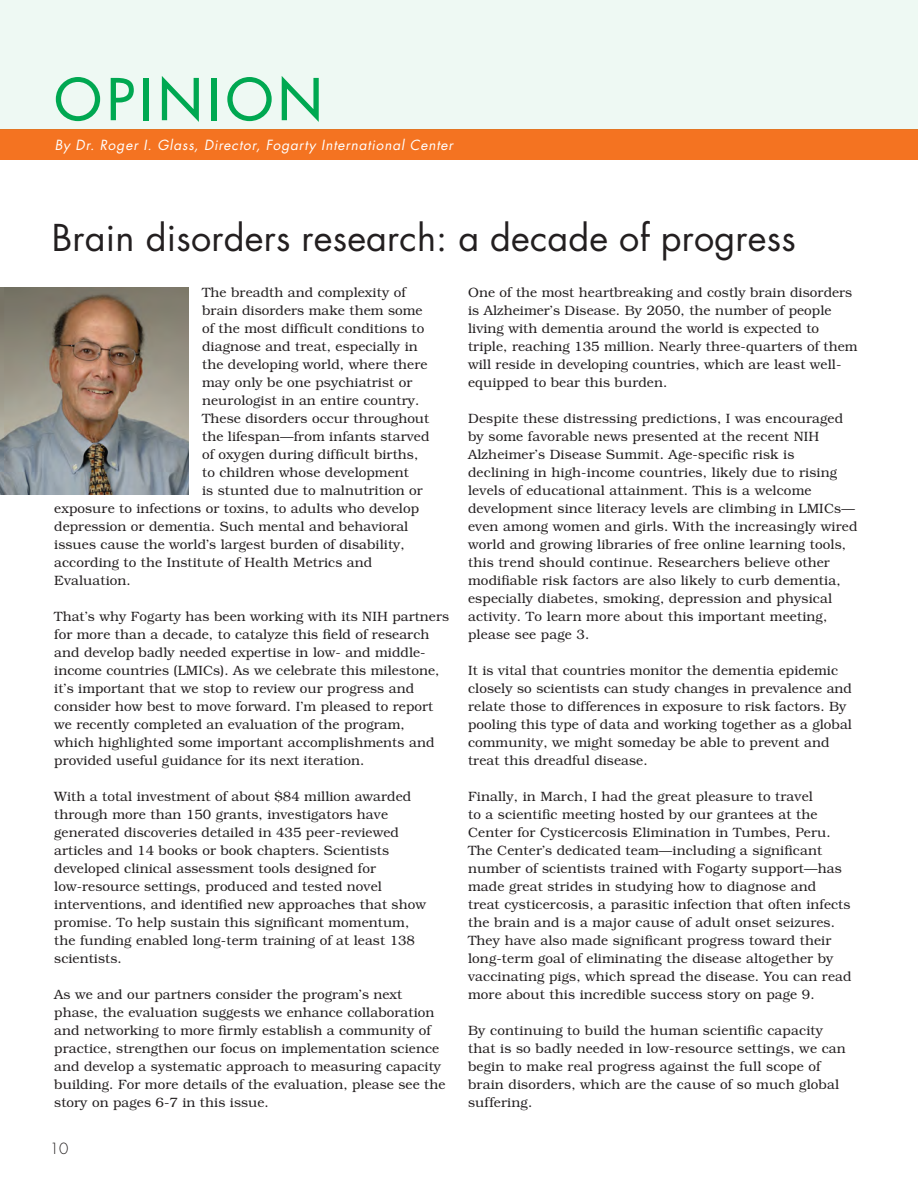
<style>
.page{position:relative;width:918px;height:1188px;background:#fff}
.page>*{position:absolute;margin:0;border:0;box-sizing:border-box;transform-origin:0 0}
.t1{font:500 56.1px "Futura Std";letter-spacing:.095em;color:#00a851}
.t2{font:36px "Futura Std";letter-spacing:.005em;color:#231f20}
.t3{font:300 15px "Futura Std";color:#231f20}
.t4{font:italic 13.65px "Futura Std";letter-spacing:.065em;color:#fff}
.t5{font:300 13.5px/18px "Bookman Std";letter-spacing:.005em;color:#231f20}
</style>
<div class="page">
<div style="left:0;top:129px;width:918px;height:31px;background:#f47321"></div>
<div style="left:0;top:0;width:918px;height:129px;background:#eef9f3"></div>
<img style="left:0;top:288px;width:189px;height:206px">
<h1 class="t1" style="left:55px;top:64px;width:269px">OPINION</h1>
<p class="t4" style="left:55px;top:136px;width:400px">By Dr. Roger I. Glass, Director, Fogarty International Center</p>
<h1 class="t2" style="left:52px;top:215px;width:745px">Brain disorders research: a decade of progress</h1>
<p class="t5" style="left:202px;top:284px;width:205px">The breadth and complexity of</p>
<p class="t5" style="left:202px;top:302px;width:222px">brain disorders make them some</p>
<p class="t5" style="left:202px;top:320px;width:224px">of the most difficult conditions to</p>
<p class="t5" style="left:202px;top:338px;width:217px">diagnose and treat, especially in</p>
<p class="t5" style="left:202px;top:356px;width:227px">the developing world, where there</p>
<p class="t5" style="left:202px;top:374px;width:212px">may only be one psychiatrist or</p>
<p class="t5" style="left:202px;top:392px;width:219px">neurologist in an entire country.</p>
<p class="t5" style="left:202px;top:410px;width:229px">These disorders occur throughout</p>
<p class="t5" style="left:202px;top:428px;width:229px">the lifespan—from infants starved</p>
<p class="t5" style="left:202px;top:446px;width:218px">of oxygen during difficult births,</p>
<p class="t5" style="left:202px;top:464px;width:208px">to children whose development</p>
<p class="t5" style="left:202px;top:482px;width:222px">is stunted due to malnutrition or</p>
<p class="t5" style="left:54px;top:500px;width:366px">exposure to infections or toxins, to adults who develop</p>
<p class="t5" style="left:54px;top:518px;width:356px">depression or dementia. Such mental and behavioral</p>
<p class="t5" style="left:54px;top:536px;width:352px">issues cause the world’s largest burden of disability,</p>
<p class="t5" style="left:54px;top:554px;width:320px">according to the Institute of Health Metrics and</p>
<p class="t5" style="left:54px;top:572px;width:78px">Evaluation.</p>
<p class="t5" style="left:54px;top:608px;width:396px">That’s why Fogarty has been working with its NIH partners for more than a decade, to catalyze this field of research and develop badly needed expertise in low- and middle&shy;income countries (LMICs). As we celebrate this milestone, it’s important that we stop to review our progress and consider how best to move forward. I’m pleased to report we recently completed an evaluation of the program,<br>which highlighted some important accomplishments and provided useful guidance for its next iteration.</p>
<p class="t5" style="left:54px;top:788px;width:373px">With a total investment of about $84 million awarded through more than 150 grants, investigators have generated discoveries detailed in 435 peer-reviewed articles and 14 books or book chapters. Scientists developed clinical assessment tools designed for low-resource settings, produced and tested novel interventions, and identified new approaches that show promise. To help sustain this significant momentum, the funding enabled long-term training of at least 138 scientists.</p>
<p class="t5" style="left:54px;top:985px;width:393px">As we and our partners consider the program’s next phase, the evaluation suggests we enhance collaboration and networking to more firmly establish a community of practice, strengthen our focus on implementation science and develop a systematic approach to measuring capacity building. For more details of the evaluation, please see the story on pages 6-7 in this issue.</p>
<p class="t3" style="left:50px;top:1139px;width:20px">10</p>
<p class="t5" style="left:468px;top:283px;width:391px">One of the most heartbreaking and costly brain disorders is Alzheimer’s Disease. By 2050, the number of people living with dementia around the world is expected to triple, reaching 135 million. Nearly three-quarters of them will reside in developing countries, which are least well&shy;equipped to bear this burden.</p>
<p class="t5" style="left:468px;top:409px;width:391px">Despite these distressing predictions, I was encouraged by some favorable news presented at the recent NIH Alzheimer’s Disease Summit. Age-specific risk is declining in high-income countries, likely due to rising levels of educational attainment. This is a welcome development since literacy levels are climbing in LMICs— even among women and girls. With the increasingly wired world and growing libraries of free online learning tools, this trend should continue. Researchers believe other modifiable risk factors are also likely to curb dementia, especially diabetes, smoking, depression and physical activity. To learn more about this important meeting, please see page 3.</p>
<p class="t5" style="left:468px;top:661px;width:385px">It is vital that countries monitor the dementia epidemic closely so scientists can study changes in prevalence and relate those to differences in exposure to risk factors. By pooling this type of data and working together as a global community, we might someday be able to prevent and treat this dreadful disease.</p>
<p class="t5" style="left:468px;top:787px;width:385px">Finally, in March, I had the great pleasure to travel<br>to a scientific meeting hosted by our grantees at the Center for Cysticercosis Elimination in Tumbes, Peru.<br>The Center’s dedicated team—including a significant number of scientists trained with Fogarty support—has made great strides in studying how to diagnose and<br>treat cysticercosis, a parasitic infection that often infects the brain and is a major cause of adult onset seizures.<br>They have also made significant progress toward their long-term goal of eliminating the disease altogether by vaccinating pigs, which spread the disease. You can read more about this incredible success story on page 9.</p>
<p class="t5" style="left:468px;top:1021px;width:379px">By continuing to build the human scientific capacity that is so badly needed in low-resource settings, we can begin to make real progress against the full scope of brain disorders, which are the cause of so much global suffering.</p>
</div>
